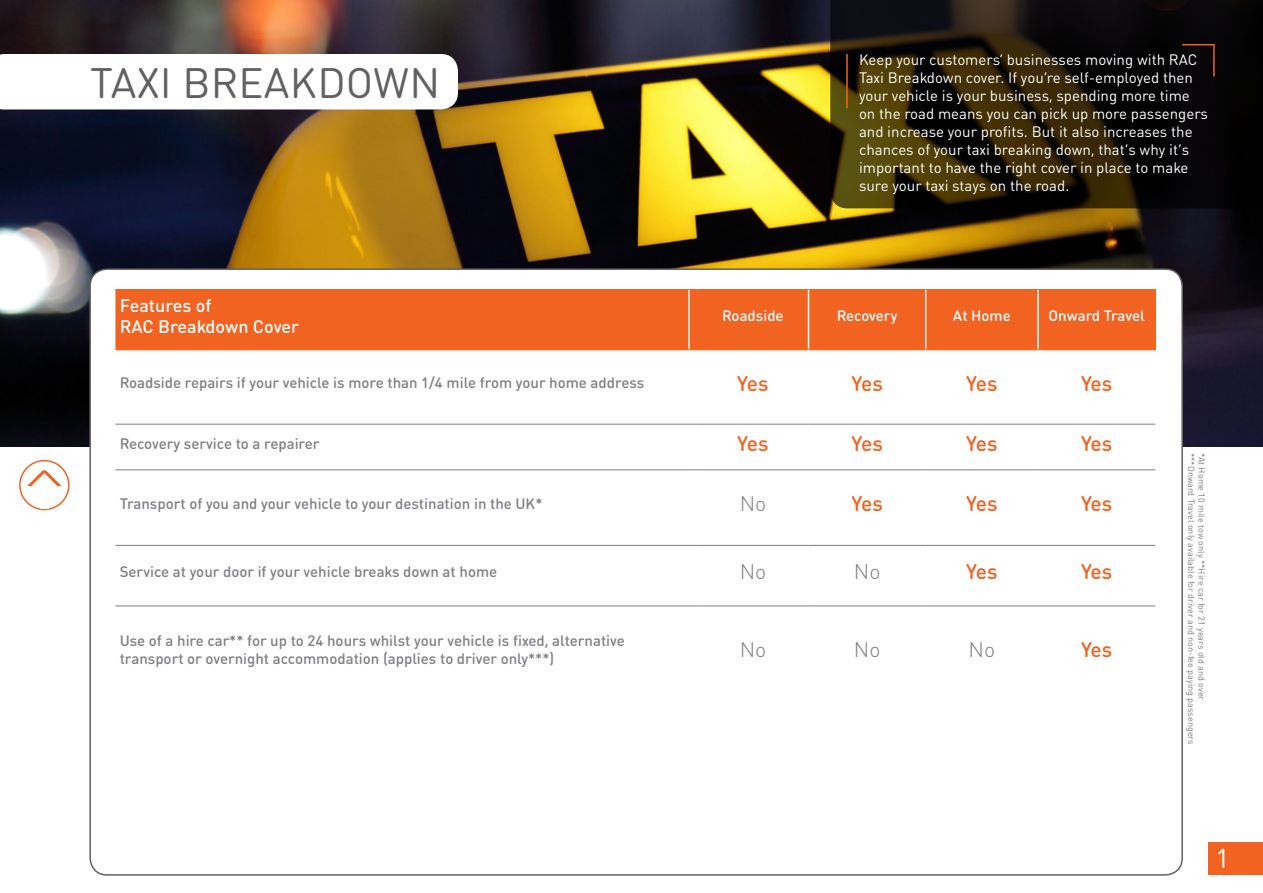
<style>
.page{position:relative;width:1263px;height:893px;background:#fff}
.page>*{position:absolute;margin:0;border:0;box-sizing:border-box;transform-origin:0 0}
.t1{font:42px "DIN Round OT";letter-spacing:.005em;color:#636064}
.t2{font:27px "DIN Round OT";color:#fff}
.Body_copy_light{font:500 21px "DIN Round OT";letter-spacing:-.03em;color:#f26221}
.Body_copy_light-2{font:300 21px "DIN Round OT";color:#807e83}
.Body_copy_section_he{font:500 18px/21px "DIN Round OT";color:#fff}
.t3{font:15px/18px "DIN Round OT";color:#fff}
.Body_copy_light-3{font:500 15px/18px "DIN Round OT";color:#807e83}
.Body_copy_section_he-2{font:500 15px "DIN Round OT";color:#fff}
.Body_copy{font:9px "DIN Round OT";color:#807e83}
</style>
<div class="page">
<img style="left:0;top:0;width:1263px;height:446px">
<svg style="left:830px;top:0;width:433px;height:208px;background:#1d1606"></svg>
<hr style="left:1213px;top:44px;width:2px;height:32px;background:#f26221">
<hr style="left:1182px;top:44px;width:32px;height:1px;background:#f26221">
<svg style="left:0;top:54px;width:458px;height:55px"></svg>
<hr style="left:846px;top:54px;width:2px;height:54px;background:#f26221">
<div style="left:1209px;top:843px;width:54px;height:32px;background:#f26221"></div>
<div style="left:90px;top:269px;width:1092px;height:606px;background:#fff;border-radius:17px"></div>
<div style="left:115px;top:290px;width:1039px;height:59px;background:#f26221"></div>
<hr style="left:688px;top:290px;width:2px;height:59px;background:#fff">
<hr style="left:808px;top:290px;width:1px;height:59px;background:#fff">
<hr style="left:925px;top:290px;width:1px;height:59px;background:#fff">
<hr style="left:1037px;top:290px;width:2px;height:59px;background:#fff">
<hr style="left:115px;top:289px;width:574px;height:1px;background:#f26221">
<hr style="left:697px;top:289px;width:111px;height:1px;background:#f26221">
<hr style="left:808px;top:289px;width:118px;height:1px;background:#f26221">
<hr style="left:926px;top:289px;width:112px;height:1px;background:#f26221">
<hr style="left:1038px;top:289px;width:118px;height:1px;background:#f26221">
<hr style="left:115px;top:349px;width:574px;height:1px;background:#f26221">
<hr style="left:697px;top:349px;width:111px;height:1px;background:#f26221">
<hr style="left:808px;top:349px;width:118px;height:1px;background:#f26221">
<hr style="left:926px;top:349px;width:112px;height:1px;background:#f26221">
<hr style="left:1038px;top:349px;width:118px;height:1px;background:#f26221">
<hr style="left:115px;top:606px;width:574px;height:1px;background:#807e83">
<hr style="left:1154px;top:290px;width:2px;height:59px;background:#f26221">
<hr style="left:115px;top:424px;width:574px;height:1px;background:#807e83">
<hr style="left:697px;top:424px;width:111px;height:1px;background:#807e83">
<hr style="left:808px;top:424px;width:118px;height:1px;background:#807e83">
<hr style="left:926px;top:424px;width:112px;height:1px;background:#807e83">
<hr style="left:1038px;top:424px;width:117px;height:1px;background:#807e83">
<hr style="left:115px;top:469px;width:574px;height:1px;background:#807e83">
<hr style="left:697px;top:469px;width:111px;height:1px;background:#807e83">
<hr style="left:808px;top:469px;width:118px;height:1px;background:#807e83">
<hr style="left:926px;top:469px;width:112px;height:1px;background:#807e83">
<hr style="left:1038px;top:469px;width:117px;height:1px;background:#807e83">
<hr style="left:115px;top:545px;width:574px;height:1px;background:#807e83">
<hr style="left:697px;top:545px;width:111px;height:1px;background:#807e83">
<hr style="left:808px;top:545px;width:118px;height:1px;background:#807e83">
<hr style="left:926px;top:545px;width:112px;height:1px;background:#807e83">
<hr style="left:1038px;top:545px;width:117px;height:1px;background:#807e83">
<hr style="left:697px;top:606px;width:111px;height:1px;background:#807e83">
<hr style="left:808px;top:606px;width:118px;height:1px;background:#807e83">
<hr style="left:926px;top:606px;width:112px;height:1px;background:#807e83">
<hr style="left:1038px;top:606px;width:117px;height:1px;background:#807e83">
<div style="left:19px;top:460px;width:51px;height:50px;border:2px solid #f26221;border-radius:50%"></div>
<svg style="left:23px;top:465px;width:42px;height:46px"></svg>
<div style="left:26px;top:486px;width:37px;height:13px;background:#fff"></div>
<div style="left:41px;top:494px;width:8px;height:14px;background:#fff"></div>
<div style="left:33px;top:492px;width:22px;height:12px;background:#fff"></div>
<div style="left:36px;top:492px;width:9px;height:14px;background:#fff"></div>
<div style="left:42px;top:492px;width:9px;height:14px;background:#fff"></div>
<p class="t1" style="left:90px;top:56px;width:351px">TAXI BREAKDOWN</p>
<p class="t3" style="left:859px;top:51px;width:350px">Keep your customers’ businesses moving with RAC Taxi Breakdown cover. If you’re self-employed then your vehicle is your business, spending more time on the road means you can pick up more passengers and increase your profits. But it also increases the chances of your taxi breaking down, that’s why it’s important to have the right cover in place to make sure your taxi stays on the road.</p>
<p class="Body_copy_section_he" style="left:120px;top:294px;width:181px">Features of<br>RAC Breakdown Cover</p>
<p class="Body_copy_section_he-2" style="left:722px;top:306px;width:63px">Roadside</p>
<p class="Body_copy_section_he-2" style="left:837px;top:306px;width:62px">Recovery</p>
<p class="Body_copy_section_he-2" style="left:953px;top:306px;width:59px">At Home</p>
<p class="Body_copy_section_he-2" style="left:1048px;top:306px;width:98px">Onward Travel</p>
<p class="Body_copy_light-3" style="left:120px;top:374px;width:526px">Roadside repairs if your vehicle is more than 1/4 mile from your home address</p>
<p class="Body_copy_light" style="left:737px;top:370px;width:33px">Yes</p>
<p class="Body_copy_light" style="left:851px;top:370px;width:33px">Yes</p>
<p class="Body_copy_light" style="left:966px;top:370px;width:33px">Yes</p>
<p class="Body_copy_light" style="left:1081px;top:370px;width:33px">Yes</p>
<p class="Body_copy_light-3" style="left:120px;top:434px;width:201px">Recovery service to a repairer</p>
<p class="Body_copy_light" style="left:737px;top:430px;width:33px">Yes</p>
<p class="Body_copy_light" style="left:851px;top:430px;width:33px">Yes</p>
<p class="Body_copy_light" style="left:966px;top:430px;width:33px">Yes</p>
<p class="Body_copy_light" style="left:1081px;top:430px;width:33px">Yes</p>
<p class="Body_copy_light-3" style="left:120px;top:494px;width:424px">Transport of you and your vehicle to your destination in the UK*</p>
<p class="Body_copy_light-2" style="left:740px;top:491px;width:28px">No</p>
<p class="Body_copy_light" style="left:851px;top:490px;width:33px">Yes</p>
<p class="Body_copy_light" style="left:966px;top:490px;width:33px">Yes</p>
<p class="Body_copy_light" style="left:1081px;top:490px;width:33px">Yes</p>
<p class="Body_copy_light-3" style="left:120px;top:562px;width:379px">Service at your door if your vehicle breaks down at home</p>
<p class="Body_copy_light-2" style="left:740px;top:559px;width:28px">No</p>
<p class="Body_copy_light-2" style="left:854px;top:559px;width:28px">No</p>
<p class="Body_copy_light" style="left:966px;top:558px;width:33px">Yes</p>
<p class="Body_copy_light" style="left:1081px;top:558px;width:33px">Yes</p>
<p class="Body_copy_light-3" style="left:120px;top:631px;width:507px">Use of a hire car** for up to 24 hours whilst your vehicle is fixed, alternative transport or overnight accommodation (applies to driver only***)</p>
<p class="Body_copy_light-2" style="left:740px;top:637px;width:28px">No</p>
<p class="Body_copy_light-2" style="left:854px;top:637px;width:28px">No</p>
<p class="Body_copy_light-2" style="left:968px;top:637px;width:28px">No</p>
<p class="Body_copy_light" style="left:1081px;top:636px;width:33px">Yes</p>
<p class="Body_copy" style="left:1197px;top:453px;width:293px;rotate:90deg">***Onward Travel only available for driver and non-fee paying passengers</p>
<p class="Body_copy" style="left:1207px;top:453px;width:249px;rotate:90deg">*At Home 10 mile tow only **Hire car for 21 years old and over</p>
<p class="t2" style="left:1215px;top:842px;width:16px">1</p>
</div>
